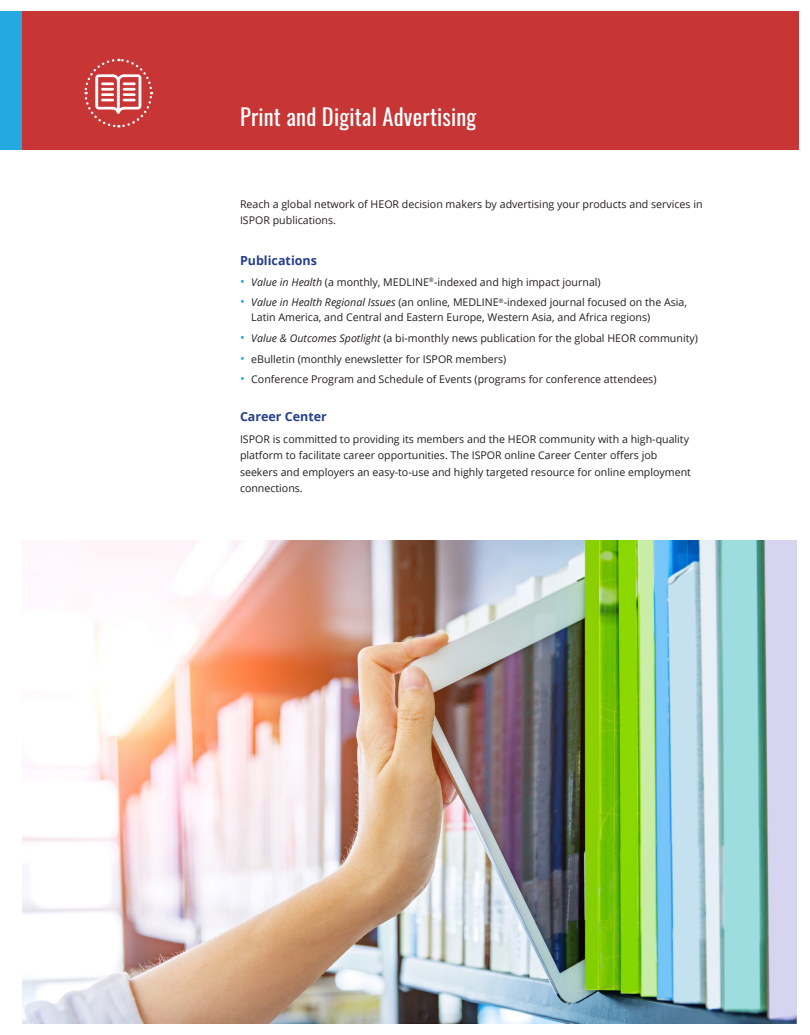
<style>
.page{position:relative;width:810px;height:1035px;background:#fff}
.page>*{position:absolute;margin:0;border:0;box-sizing:border-box;transform-origin:0 0}
.t1{font:22.5px "Oswald";letter-spacing:.01em;color:#fff}
.Subhead_1{font:700 12.5px "Open Sans";color:#253f8e}
.Body_text__space_bel{font:10.62px/16.2px "Open Sans";color:#231f20}
.s1{font-size:12.5px;color:#24aae1}
.s2{font-style:italic}
</style>
<div class="page">
<div style="left:0;top:11px;width:22px;height:139px;background:#24aae1"></div>
<div style="left:22px;top:11px;width:777px;height:139px;background:#c73535"></div>
<svg style="left:84px;top:58px;width:70px;height:70px"></svg>
<img style="left:22px;top:541px;width:775px;height:483px">
<p class="t1" style="left:240px;top:97px;width:238px">Print and Digital Advertising</p>
<p class="Body_text__space_bel" style="left:240px;top:196px;width:464px">Reach a global network of HEOR decision makers by advertising your products and services in<br>ISPOR publications.</p>
<p class="Subhead_1" style="left:240px;top:252px;width:78px">Publications</p>
<p class="Body_text__space_bel" style="left:240px;top:273px;width:362px"><span class="s1">•</span> <span class="s2">Value in Health</span> (a monthly, MEDLINE<sup>®</sup>-indexed and high impact journal)</p>
<p class="Body_text__space_bel" style="left:251px;top:295px;width:437px;line-height:15px;text-indent:-11px"><span class="s1">•</span> <span class="s2">Value in Health Regional Issues</span> (an online, MEDLINE<sup>®</sup>-indexed journal focused on the Asia,<br>Latin America, and Central and Eastern Europe, Western Asia, and Africa regions)</p>
<p class="Body_text__space_bel" style="left:240px;top:330px;width:459px"><span class="s1">•</span> <span class="s2">Value &amp; Outcomes Spotlight</span> (a bi-monthly news publication for the global HEOR community)</p>
<p class="Body_text__space_bel" style="left:240px;top:350px;width:268px"><span class="s1">•</span> eBulletin (monthly enewsletter for ISPOR members)</p>
<p class="Body_text__space_bel" style="left:240px;top:371px;width:418px"><span class="s1">•</span> Conference Program and Schedule of Events (programs for conference attendees)</p>
<p class="Subhead_1" style="left:240px;top:408px;width:88px">Career Center</p>
<p class="Body_text__space_bel" style="left:240px;top:431px;width:453px">ISPOR is committed to providing its members and the HEOR community with a high-quality platform to facilitate career opportunities. The ISPOR online Career Center offers job seekers and employers an easy-to-use and highly targeted resource for online employment connections.</p>
</div>
